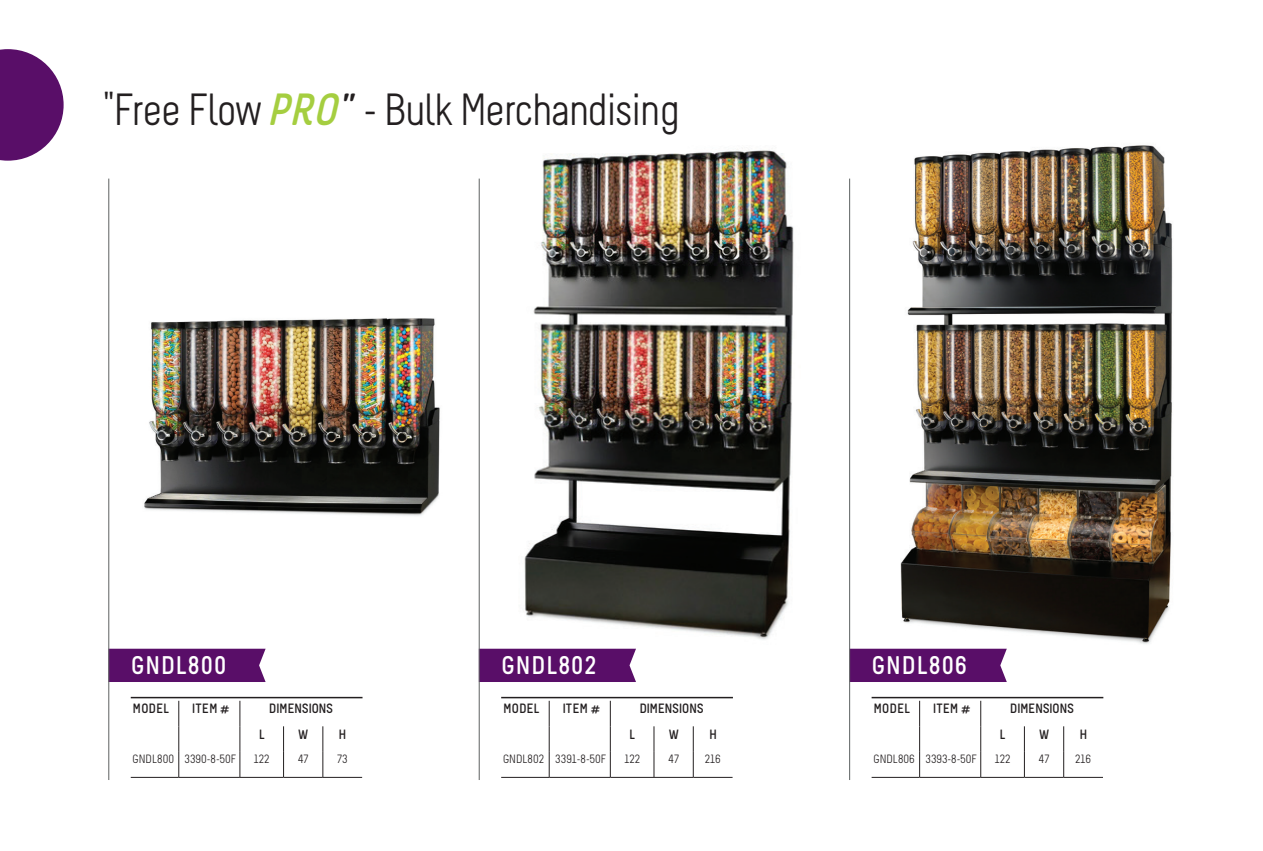
<style>
.page{position:relative;width:1263px;height:851px;background:#fff}
.page>*{position:absolute;margin:0;border:0;box-sizing:border-box;transform-origin:0 0}
.t1{font:45px "Melbourne";letter-spacing:-.025em;color:#231f20}
.t2{font:700 25.5px "Melbourne";letter-spacing:.025em;color:#fff}
.t3{font:700 13.5px "Melbourne";letter-spacing:-.02em;color:#231f20}
.t4{font:12px "Melbourne";color:#231f20}
.s1{font-weight:700;font-style:italic;color:#a5ce40}
.s2{font-weight:700;font-style:italic}
</style>
<div class="page">
<img style="left:109px;top:274px;width:331px;height:289px">
<img style="left:524px;top:150px;width:270px;height:490px">
<img style="left:900px;top:145px;width:273px;height:499px">
<svg style="left:0;top:49px;width:64px;height:112px"></svg>
<div style="left:850px;top:648px;width:157px;height:34px;background:#590e68"></div>
<hr style="left:849px;top:178px;width:1px;height:601px;background:#5d6161">
<div style="left:480px;top:648px;width:156px;height:34px;background:#590e68"></div>
<div style="left:109px;top:648px;width:157px;height:34px;background:#590e68"></div>
<hr style="left:108px;top:178px;width:1px;height:601px;background:#5d6161">
<hr style="left:479px;top:178px;width:1px;height:601px;background:#5d6161">
<svg style="left:178px;top:700px;width:1px;height:76px"></svg>
<svg style="left:283px;top:726px;width:1px;height:50px"></svg>
<hr style="left:131px;top:776px;width:48px;height:1px;background:#231f20">
<hr style="left:179px;top:776px;width:61px;height:1px;background:#231f20">
<hr style="left:240px;top:776px;width:44px;height:1px;background:#231f20">
<hr style="left:284px;top:776px;width:39px;height:1px;background:#231f20">
<svg style="left:322px;top:726px;width:1px;height:50px"></svg>
<hr style="left:323px;top:776px;width:39px;height:1px;background:#231f20">
<svg style="left:240px;top:700px;width:1px;height:76px"></svg>
<svg style="left:549px;top:700px;width:1px;height:76px"></svg>
<svg style="left:654px;top:726px;width:1px;height:50px"></svg>
<hr style="left:501px;top:776px;width:48px;height:1px;background:#231f20">
<hr style="left:549px;top:776px;width:61px;height:1px;background:#231f20">
<hr style="left:610px;top:776px;width:44px;height:1px;background:#231f20">
<hr style="left:654px;top:776px;width:39px;height:1px;background:#231f20">
<svg style="left:693px;top:726px;width:1px;height:50px"></svg>
<hr style="left:693px;top:776px;width:39px;height:1px;background:#231f20">
<svg style="left:610px;top:700px;width:1px;height:76px"></svg>
<hr style="left:131px;top:696px;width:231px;height:2px;background:#231f20">
<hr style="left:501px;top:696px;width:232px;height:2px;background:#231f20">
<hr style="left:872px;top:696px;width:231px;height:2px;background:#231f20">
<svg style="left:919px;top:700px;width:1px;height:76px"></svg>
<svg style="left:1024px;top:726px;width:1px;height:50px"></svg>
<hr style="left:872px;top:776px;width:48px;height:1px;background:#231f20">
<hr style="left:920px;top:776px;width:61px;height:1px;background:#231f20">
<hr style="left:981px;top:776px;width:43px;height:1px;background:#231f20">
<hr style="left:1024px;top:776px;width:40px;height:1px;background:#231f20">
<svg style="left:1063px;top:726px;width:1px;height:50px"></svg>
<hr style="left:1064px;top:776px;width:39px;height:1px;background:#231f20">
<svg style="left:980px;top:700px;width:1px;height:76px"></svg>
<h1 class="t1" style="left:103px;top:84px;width:248px">"Free Flow<span class="s1">PRO</span></h1>
<h1 class="t1" style="left:335px;top:84px;width:346px"><span class="s2">"</span>- Bulk Merchandising</h1>
<h2 class="t2" style="left:131px;top:650px;width:97px">GNDL800</h2>
<h2 class="t2" style="left:501px;top:650px;width:96px">GNDL802</h2>
<h2 class="t2" style="left:872px;top:650px;width:97px">GNDL806</h2>
<p class="t3" style="left:133px;top:700px;width:38px">MODEL</p>
<p class="t3" style="left:192px;top:700px;width:39px">ITEM #</p>
<p class="t3" style="left:269px;top:700px;width:66px">DIMENSIONS</p>
<p class="t3" style="left:503px;top:700px;width:38px">MODEL</p>
<p class="t3" style="left:562px;top:700px;width:39px">ITEM #</p>
<p class="t3" style="left:639px;top:700px;width:66px">DIMENSIONS</p>
<p class="t3" style="left:873px;top:700px;width:38px">MODEL</p>
<p class="t3" style="left:933px;top:700px;width:39px">ITEM #</p>
<p class="t3" style="left:1010px;top:700px;width:66px">DIMENSIONS</p>
<p class="t3" style="left:259px;top:725px;width:8px">L</p>
<p class="t3" style="left:298px;top:725px;width:12px">W</p>
<p class="t3" style="left:339px;top:725px;width:9px">H</p>
<p class="t3" style="left:629px;top:725px;width:8px">L</p>
<p class="t3" style="left:668px;top:725px;width:12px">W</p>
<p class="t3" style="left:709px;top:725px;width:9px">H</p>
<p class="t3" style="left:999px;top:725px;width:8px">L</p>
<p class="t3" style="left:1039px;top:725px;width:12px">W</p>
<p class="t3" style="left:1079px;top:725px;width:9px">H</p>
<p class="t4" style="left:133px;top:752px;width:43px">GNDL800</p>
<p class="t4" style="left:185px;top:752px;width:54px">3390-8-50F</p>
<p class="t4" style="left:254px;top:752px;width:17px">122</p>
<p class="t4" style="left:298px;top:752px;width:12px">47</p>
<p class="t4" style="left:337px;top:752px;width:12px">73</p>
<p class="t4" style="left:503px;top:752px;width:43px">GNDL802</p>
<p class="t4" style="left:555px;top:752px;width:53px">3391-8-50F</p>
<p class="t4" style="left:624px;top:752px;width:17px">122</p>
<p class="t4" style="left:668px;top:752px;width:12px">47</p>
<p class="t4" style="left:705px;top:752px;width:18px">216</p>
<p class="t4" style="left:873px;top:752px;width:43px">GNDL806</p>
<p class="t4" style="left:925px;top:752px;width:53px">3393-8-50F</p>
<p class="t4" style="left:995px;top:752px;width:17px">122</p>
<p class="t4" style="left:1039px;top:752px;width:12px">47</p>
<p class="t4" style="left:1075px;top:752px;width:18px">216</p>
</div>
